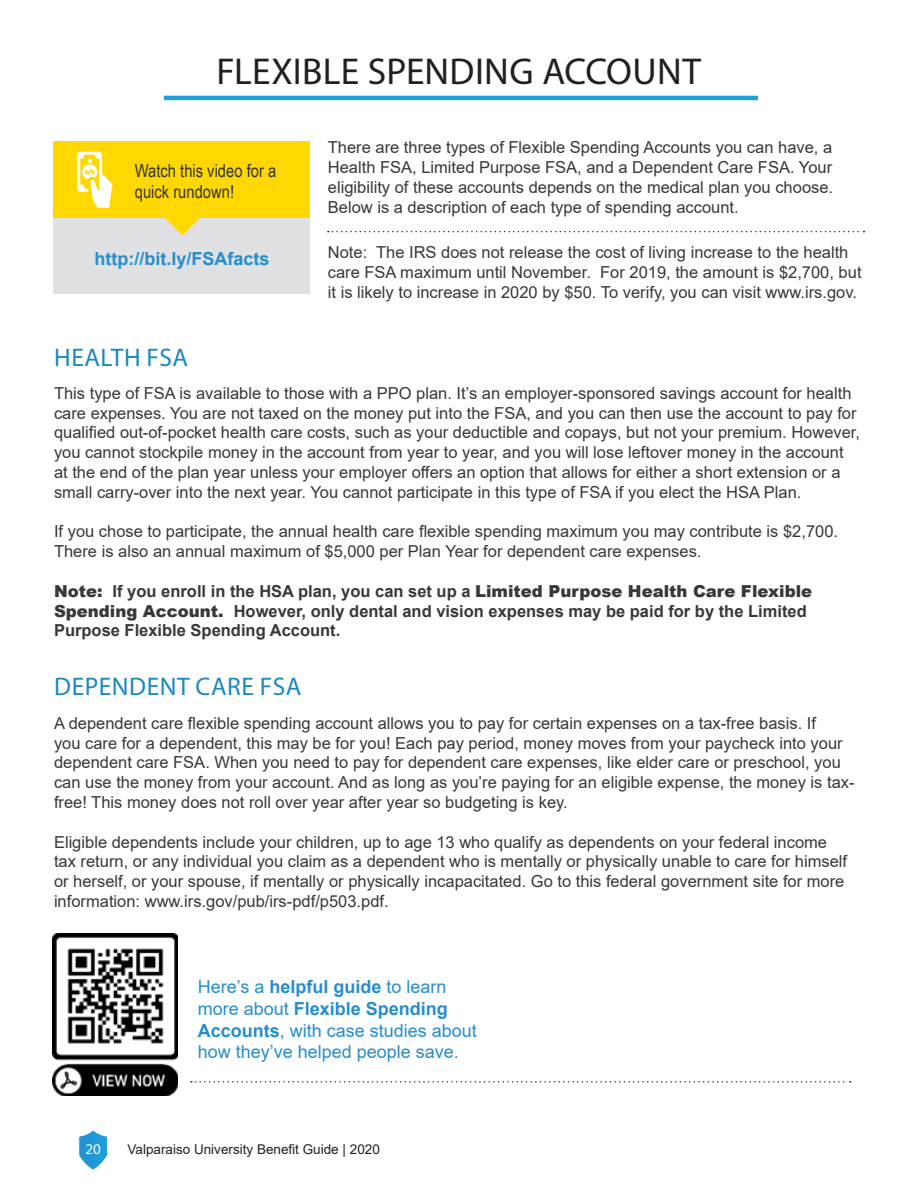
<style>
.page{position:relative;width:918px;height:1188px;background:#fff}
.page>*{position:absolute;margin:0;border:0;box-sizing:border-box;transform-origin:0 0}
.Paragraph_Style_1{font:37.5px "Myriad Pro";letter-spacing:.005em;color:#231f20}
.Subheader{font:25.5px "Myriad Pro";letter-spacing:.02em;color:#1c88c0}
.t1{font:18px/21.6px "Arial";color:#268dcd}
.t2{font:18px/21.6px "Arial Narrow";color:#333}
.t3{font:700 18px "Arial";color:#268dcd}
.t4{font:16.5px/19.8px "Arial";color:#383935}
.t5{font:700 16.5px/19.8px "Arial";color:#383935}
.t6{font:15px "Myriad Pro";color:#fff}
.t7{font:13.5px "Arial";color:#231f20}
.s1{font-weight:900}
.s2{font-weight:700}
</style>
<div class="page">
<svg style="left:79px;top:1130px;width:28px;height:40px"></svg>
<hr style="left:164px;top:96px;width:594px;height:4px;background:#1ca1db">
<img style="left:53px;top:933px;width:124px;height:163px">
<svg style="left:191px;top:1081px;width:660px;height:2px"></svg>
<div style="left:54px;top:218px;width:256px;height:76px;background:#e0e1e3"></div>
<div style="left:54px;top:141px;width:256px;height:77px;background:#ffd801"></div>
<svg style="left:165px;top:218px;width:35px;height:17px"></svg>
<svg style="left:77px;top:152px;width:36px;height:56px"></svg>
<svg style="left:328px;top:231px;width:537px;height:1px"></svg>
<p class="Paragraph_Style_1" style="left:216px;top:48px;width:486px">FLEXIBLE SPENDING ACCOUNT</p>
<p class="t2" style="left:135px;top:159px;width:143px">Watch this video for a quick rundown!</p>
<p class="t3" style="left:95px;top:246px;width:177px">http://bit.ly/FSAfacts</p>
<p class="t4" style="left:328px;top:138px;width:507px;text-align:justify">There are three types of Flexible Spending Accounts you can have, a Health FSA, Limited Purpose FSA, and a Dependent Care FSA. Your eligibility of these accounts depends on the medical plan you choose.<br>Below is a description of each type of spending account.</p>
<p class="t4" style="left:328px;top:242px;width:535px">Note: The IRS does not release the cost of living increase to the health care FSA maximum until November. For 2019, the amount is $2,700, but it is likely to increase in 2020 by $50. To verify, you can visit www.irs.gov.</p>
<p class="Subheader" style="left:54px;top:341px;width:135px">HEALTH FSA</p>
<p class="t4" style="left:54px;top:383px;width:808px">This type of FSA is available to those with a PPO plan. It’s an employer-sponsored savings account for health care expenses. You are not taxed on the money put into the FSA, and you can then use the account to pay for qualified out-of-pocket health care costs, such as your deductible and copays, but not your premium. However, you cannot stockpile money in the account from year to year, and you will lose leftover money in the account at the end of the plan year unless your employer offers an option that allows for either a short extension or a small carry-over into the next year. You cannot participate in this type of FSA if you elect the HSA Plan.</p>
<p class="t4" style="left:54px;top:522px;width:786px">If you chose to participate, the annual health care flexible spending maximum you may contribute is $2,700.<br>There is also an annual maximum of $5,000 per Plan Year for dependent care expenses.</p>
<p class="t5" style="left:54px;top:581px;width:760px"><span class="s1">Note:</span> If you enroll in the HSA plan, you can set up a <span class="s1">Limited Purpose Health Care Flexible<br>Spending Account.</span> However, only dental and vision expenses may be paid for by the Limited<br>Purpose Flexible Spending Account.</p>
<p class="Subheader" style="left:54px;top:671px;width:249px">DEPENDENT CARE FSA</p>
<p class="t4" style="left:54px;top:713px;width:802px">A dependent care flexible spending account allows you to pay for certain expenses on a tax-free basis. If<br>you care for a dependent, this may be for you! Each pay period, money moves from your paycheck into your dependent care FSA. When you need to pay for dependent care expenses, like elder care or preschool, you can use the money from your account. And as long as you’re paying for an eligible expense, the money is tax&shy;free! This money does not roll over year after year so budgeting is key.</p>
<p class="t4" style="left:54px;top:832px;width:795px">Eligible dependents include your children, up to age 13 who qualify as dependents on your federal income tax return, or any individual you claim as a dependent who is mentally or physically unable to care for himself or herself, or your spouse, if mentally or physically incapacitated. Go to this federal government site for more information: www.irs.gov/pub/irs-pdf/p503.pdf.</p>
<p class="t1" style="left:198px;top:976px;width:281px">Here’s a <span class="s2">helpful guide</span> to learn more about <span class="s2">Flexible Spending<br>Accounts</span>, with case studies about how they’ve helped people save.</p>
<p class="t6" style="left:85px;top:1139px;width:17px">20</p>
<p class="t7" style="left:128px;top:1140px;width:254px">Valparaiso University Benefit Guide | 2020</p>
</div>
